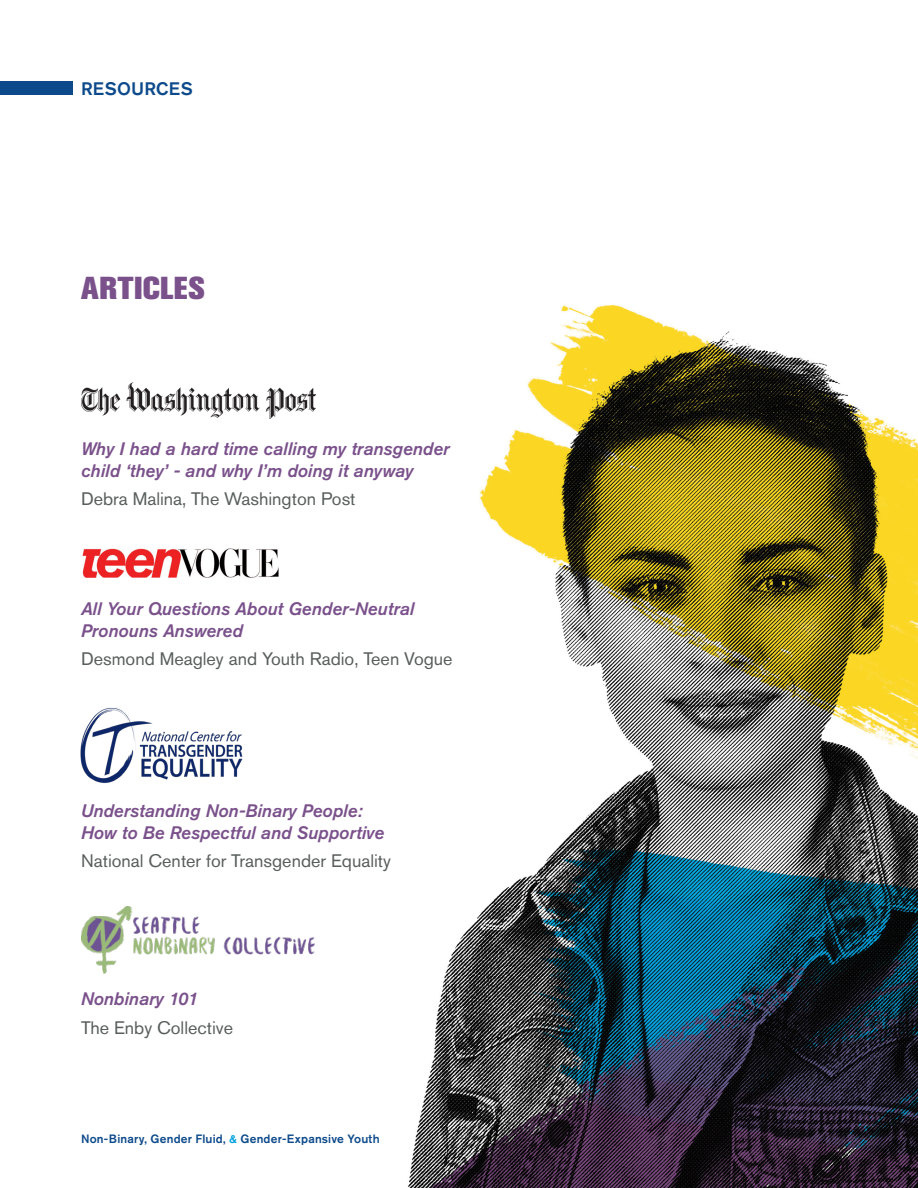
<style>
.page{position:relative;width:918px;height:1188px;background:#fff}
.page>*{position:absolute;margin:0;border:0;box-sizing:border-box;transform-origin:0 0}
.t1{font:800 31.5px "Akzidenz Grotesk Pro";letter-spacing:.02em;color:#7a518b}
.t2{font:italic 500 18px/21.6px "Akzidenz Grotesk Pro";color:#7a518b}
.t3{font:18px "Akzidenz Grotesk Pro";color:#585e5c}
.t4{font:500 18px "Akzidenz Grotesk Pro";letter-spacing:.015em;color:#0d4a8b}
.t5{font:500 12px "Akzidenz Grotesk Pro";letter-spacing:.015em;color:#0d4a8b}
.s1{color:#00a1de}
</style>
<div class="page">
<img style="left:408px;top:304px;width:510px;height:883px">
<div style="left:0;top:81px;width:72px;height:13px;background:#0d4a8b"></div>
<img style="left:81px;top:382px;width:234px;height:36px">
<img style="left:81px;top:907px;width:234px;height:66px">
<img style="left:80px;top:708px;width:163px;height:76px">
<img style="left:82px;top:548px;width:197px;height:30px">
<p class="t4" style="left:81px;top:77px;width:113px">RESOURCES</p>
<h1 class="t1" style="left:81px;top:267px;width:125px">ARTICLES</h1>
<p class="t2" style="left:81px;top:438px;width:370px">Why I had a hard time calling my transgender child ‘they’ - and why I’m doing it anyway</p>
<p class="t3" style="left:81px;top:487px;width:276px">Debra Malina, The Washington Post</p>
<p class="t2" style="left:81px;top:598px;width:335px">All Your Questions About Gender-Neutral<br>Pronouns Answered</p>
<p class="t3" style="left:81px;top:647px;width:373px">Desmond Meagley and Youth Radio, Teen Vogue</p>
<p class="t2" style="left:81px;top:800px;width:305px">Understanding Non-Binary People:<br>How to Be Respectful and Supportive</p>
<p class="t3" style="left:81px;top:849px;width:312px">National Center for Transgender Equality</p>
<p class="t2" style="left:81px;top:988px;width:119px">Nonbinary 101</p>
<p class="t3" style="left:81px;top:1016px;width:154px">The Enby Collective</p>
<p class="t5" style="left:81px;top:1131px;width:300px">Non-Binary, Gender Fluid, <span class="s1">&amp;</span> Gender-Expansive Youth</p>
</div>
